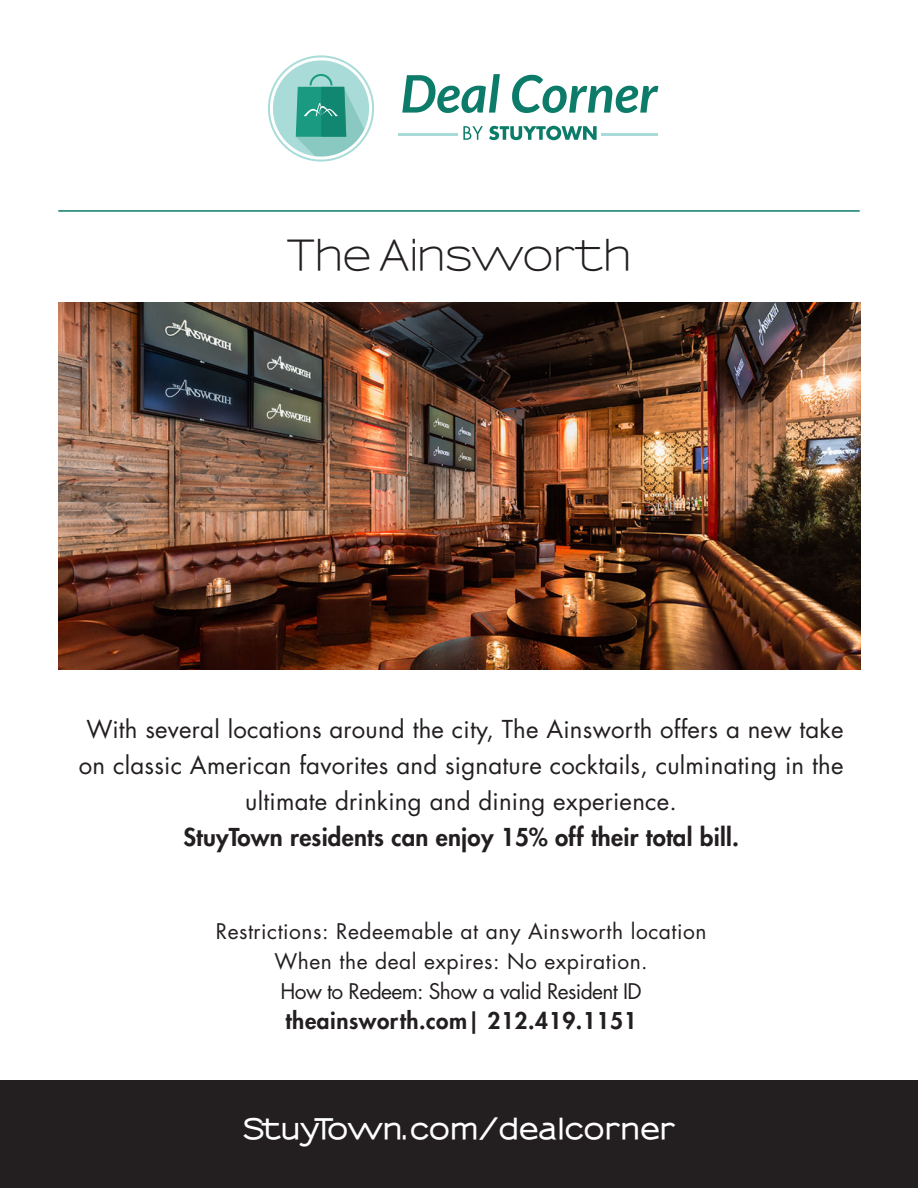
<style>
.page{position:relative;width:918px;height:1188px;background:#fff}
.page>*{position:absolute;margin:0;border:0;box-sizing:border-box;transform-origin:0 0}
.t1{font:600 42px "Sansumi";letter-spacing:-.03em;color:#231f20}
.t2{font:800 27px "Sansumi";letter-spacing:.025em;color:#fff}
.t3{font:24px/36px "Futura";letter-spacing:.01em;color:#231f20;text-align:center}
.t4{font:800 24px "Futura";letter-spacing:.01em;color:#231f20}
.t5{font:800 22.5px "Futura";letter-spacing:.025em;color:#231f20}
.t6{font:21px "Futura";letter-spacing:.025em;color:#231f20}
.t7{font:21px "Futura";letter-spacing:-.03em;color:#231f20}
</style>
<div class="page">
<img style="left:59px;top:302px;width:801px;height:368px">
<div style="left:0;top:1080px;width:918px;height:108px;background:#231f20"></div>
<hr style="left:58px;top:210px;width:802px;height:2px;background:#0d7b69">
<svg style="left:402px;top:74px;width:98px;height:39px"></svg>
<svg style="left:512px;top:75px;width:146px;height:38px"></svg>
<svg style="left:268px;top:55px;width:106px;height:107px"></svg>
<hr style="left:399px;top:134px;width:59px;height:2px;background:#a9dcd8">
<hr style="left:601px;top:134px;width:57px;height:2px;background:#a9dcd8">
<svg style="left:463px;top:126px;width:20px;height:14px"></svg>
<svg style="left:489px;top:126px;width:108px;height:14px"></svg>
<p class="t1" style="left:286px;top:233px;width:347px">The Ainsworth</p>
<p class="t3" style="left:79px;top:712px;width:766px">With several locations around the city, The Ainsworth offers a new take on classic American favorites and signature cocktails, culminating in the ultimate drinking and dining experience.</p>
<p class="t4" style="left:183px;top:822px;width:557px">StuyTown residents can enjoy 15% off their total bill.</p>
<p class="t6" style="left:216px;top:918px;width:492px">Restrictions: Redeemable at any Ainsworth location</p>
<p class="t6" style="left:275px;top:948px;width:375px">When the deal expires: No expiration.</p>
<p class="t7" style="left:281px;top:978px;width:363px">How to Redeem: Show a valid Resident ID</p>
<p class="t5" style="left:286px;top:1007px;width:353px">theainsworth.com| 212.419.1151</p>
<p class="t2" style="left:243px;top:1113px;width:433px">StuyTown.com/dealcorner</p>
</div>
